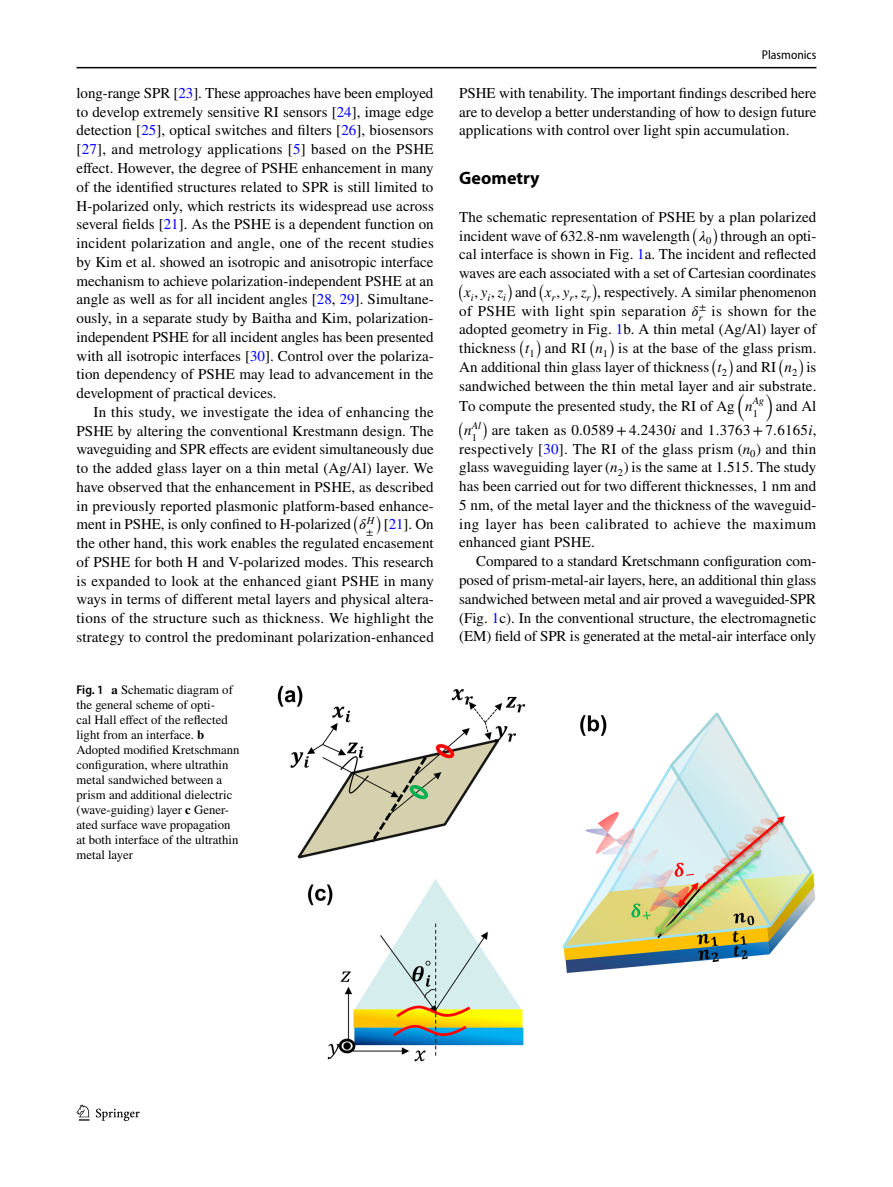
<style>
.page{position:relative;width:893px;height:1187px;background:#fff}
.page>*{position:absolute;margin:0;border:0;box-sizing:border-box;transform-origin:0 0}
.t1{font:700 18px "Myriad Pro";color:#000}
.t2{font:15px/18.8px "STIX";letter-spacing:.005em;color:#000;text-align:justify}
.t3{font:15px "STIX";letter-spacing:.025em;color:#000}
.t4{font:italic 15px "STIX General";color:#000}
.t5{font:15px "STIX Math Extensions Regular 4";color:#000}
.t6{font:15px "STIX Math Italic 2";color:#000}
.t7{font:15px "STIX Math Extensions Regular 10";color:#000}
.t8{font:15px "STIX Math Italic 3";color:#000}
.t9{font:15px "STIX Math Extensions";color:#000}
.t10{font:15px "STIX Math Extensions Regular 2";color:#000}
.t11{font:15px "STIX Math Extensions Regular 3";color:#000}
.t12{font:15px "STIX General Italic 4";color:#000}
.t13{font:15px "STIX Math Extensions Regular 5";color:#000}
.t14{font:15px "STIX General Italic 5";color:#000}
.t15{font:15px "STIX Math Extensions Regular 6";color:#000}
.t16{font:15px "STIX General Italic 6";color:#000}
.t17{font:15px "STIX Math Extensions Regular 7";color:#000}
.t18{font:15px "STIX General Italic 7";color:#000}
.t19{font:15px "STIX Math Extensions Regular 8";color:#000}
.t20{font:15px "STIX Math Extensions Regular 9";color:#000}
.t21{font:15px "STIX General Italic 8";color:#000}
.t22{font:12.75px/15px "STIX";color:#000}
.t23{font:semi-condensed 12.75px "Myriad Pro";color:#000}
.t24{font:10.5px "STIX General Italic 9";color:#000}
.t25{font:10.5px "STIX General Italic 8";color:#000}
.t26{font:10.5px "STIX Math Regular 5";color:#000}
.t27{font:10.5px "STIX General Regular 7";color:#000}
.t28{font:10.5px "STIX General Regular 8";color:#000}
.s1{color:#00f}
.s2{font-family:"Myriad Pro";font-weight:600;font-stretch:semi-condensed}
.s3{font-weight:700}
.s4{font-style:normal}
.s5{font-family:"STIX General Italic 2"}
.s6{font-family:"STIX General Regular 2"}
.s7{font-family:"STIX Math";font-style:italic}
.s8{font-size:15px}
.s9{font-style:italic}
.s10{font-family:"STIX Math Regular 3"}
.s11{font-family:"STIX General Italic 10"}
.s12{font-family:"STIX Math Regular 4"}
.s13{font-family:"STIX General Italic 12"}
</style>
<div class="page">
<hr style="left:77px;top:67px;width:739px;height:1px;background:#000">
<svg style="left:77px;top:1104px;width:12px;height:16px"></svg>
<svg style="left:96px;top:1108px;width:44px;height:12px"></svg>
<img style="left:277px;top:685px;width:538px;height:377px">
<p class="t2" style="left:77px;top:84px;width:359px">long-range SPR [<span class="s1">23</span>]. These approaches have been employed to develop extremely sensitive RI sensors [<span class="s1">24</span>], image edge detection [<span class="s1">25</span>], optical switches and filters [<span class="s1">26</span>], biosensors [<span class="s1">27</span>], and metrology applications [<span class="s1">5</span>] based on the PSHE effect. However, the degree of PSHE enhancement in many of the identified structures related to SPR is still limited to H-polarized only, which restricts its widespread use across several fields [<span class="s1">21</span>]. As the PSHE is a dependent function on incident polarization and angle, one of the recent studies by Kim et al. showed an isotropic and anisotropic interface mechanism to achieve polarization-independent PSHE at an angle as well as for all incident angles [<span class="s1">28</span>, <span class="s1">29</span>]. Simultane&shy;ously, in a separate study by Baitha and Kim, polarization&shy;independent PSHE for all incident angles has been presented with all isotropic interfaces [<span class="s1">30</span>]. Control over the polariza&shy;tion dependency of PSHE may lead to advancement in the development of practical devices.</p>
<p class="t2" style="left:77px;top:403px;width:359px;text-indent:17px">In this study, we investigate the idea of enhancing the PSHE by altering the conventional Krestmann design. The waveguiding and SPR effects are evident simultaneously due to the added glass layer on a thin metal (Ag/Al) layer. We have observed that the enhancement in PSHE, as described in previously reported plasmonic platform-based enhance&shy;ment in PSHE, is only confined to H-polarized</p>
<p class="t5" style="left:352px;top:503px;width:9px">(</p>
<p class="t6" style="left:359px;top:519px;width:17px">𝛿<sup>H</sup></p>
<p class="t5" style="left:376px;top:503px;width:9px">)</p>
<p class="t2" style="left:77px;top:516px;width:359px;text-indent:307px">[<span class="s1">21</span>]. On the other hand, this work enables the regulated encasement of PSHE for both H and V-polarized modes. This research is expanded to look at the enhanced giant PSHE in many ways in terms of different metal layers and physical altera&shy;tions of the structure such as thickness. We highlight the strategy to control the predominant polarization-enhanced</p>
<p class="t26" style="left:366px;top:525px;width:9px">±</p>
<p class="t22" style="left:77px;top:682px;width:165px"><span class="s2">Fig. 1</span> <span class="s3">a</span> Schematic diagram of the general scheme of opti-<br>cal Hall effect of the reflected light from an interface. <span class="s3">b<br></span>Adopted modified Kretschmann configuration, where ultrathin metal sandwiched between a prism and additional dielectric (wave-guiding) layer <span class="s3">c</span> Gener&shy;ated surface wave propagation at both interface of the ultrathin metal layer</p>
<p class="t23" style="left:762px;top:48px;width:56px">Plasmonics</p>
<p class="t2" style="left:459px;top:84px;width:359px">PSHE with tenability. The important findings described here are to develop a better understanding of how to design future applications with control over light spin accumulation.</p>
<p class="t1" style="left:459px;top:166px;width:82px">Geometry</p>
<p class="t2" style="left:459px;top:208px;width:359px">The schematic representation of PSHE by a plan polarized incident wave of 632.8-nm wavelength</p>
<p class="t7" style="left:691px;top:214px;width:9px">(</p>
<p class="t8" style="left:698px;top:230px;width:15px">𝜆<sub>0</sub></p>
<p class="t7" style="left:712px;top:214px;width:9px">)</p>
<p class="t2" style="left:459px;top:227px;width:359px;text-indent:261px">through an opti&shy;cal interface is shown in Fig. <span class="s1">1</span>a. The incident and reflected waves are each associated with a set of Cartesian coordinates</p>
<p class="t9" style="left:457px;top:271px;width:9px">(</p>
<p class="t4" style="left:464px;top:286px;width:43px">x<sub>i</sub><span class="s4">,</span>y<sub>i</sub><span class="s4">,</span>z<sub>i</sub></p>
<p class="t9" style="left:507px;top:271px;width:9px">)</p>
<p class="t2" style="left:515px;top:283px;width:23px">and</p>
<p class="t10" style="left:538px;top:271px;width:9px">(</p>
<p class="t2" style="left:545px;top:283px;width:273px"><span class="s5">x</span><sub>r</sub><span class="s6">,</span> <span class="s5">y</span><sub>r</sub><span class="s6">,</span> <span class="s5">z</span><sub>r</sub> , respectively. A similar phenomenon</p>
<p class="t10" style="left:592px;top:271px;width:9px">)</p>
<p class="t3" style="left:459px;top:300px;width:249px">of PSHE with light spin separation <span class="s7">𝛿</span><sup>±</sup></p>
<p class="t2" style="left:459px;top:302px;width:359px;text-indent:239px"><sub>r</sub> is shown for the adopted geometry in Fig. <span class="s1">1</span>b. A thin metal (Ag/Al) layer of thickness</p>
<p class="t11" style="left:518px;top:327px;width:9px">(</p>
<p class="t12" style="left:525px;top:343px;width:11px">t<sub>1</sub></p>
<p class="t11" style="left:535px;top:327px;width:9px">)</p>
<p class="t2" style="left:545px;top:339px;width:43px">and RI</p>
<p class="t13" style="left:588px;top:327px;width:9px">(</p>
<p class="t14" style="left:595px;top:343px;width:14px">n<sub>1</sub></p>
<p class="t13" style="left:609px;top:327px;width:9px">)</p>
<p class="t2" style="left:459px;top:339px;width:359px;text-indent:159px">is at the base of the glass prism.<br>An additional thin glass layer of thickness</p>
<p class="t15" style="left:711px;top:346px;width:9px">(</p>
<p class="t16" style="left:718px;top:361px;width:11px">t<sub>2</sub></p>
<p class="t15" style="left:728px;top:346px;width:9px">)</p>
<p class="t2" style="left:736px;top:358px;width:42px">and RI</p>
<p class="t17" style="left:777px;top:346px;width:9px">(</p>
<p class="t18" style="left:785px;top:361px;width:14px">n<sub>2</sub></p>
<p class="t17" style="left:798px;top:346px;width:9px">)</p>
<p class="t2" style="left:459px;top:358px;width:359px;text-align:right">is<br>sandwiched between the thin metal layer and air substrate.</p>
<p class="t2" style="left:459px;top:398px;width:277px">To compute the presented study, the RI of Ag</p>
<p class="t19" style="left:736px;top:380px;width:10px">(</p>
<p class="t21" style="left:745px;top:401px;width:9px">n</p>
<p class="t19" style="left:765px;top:380px;width:11px">)</p>
<p class="t2" style="left:776px;top:398px;width:42px">and Al</p>
<p class="t25" style="left:753px;top:396px;width:13px">Ag</p>
<p class="t27" style="left:753px;top:409px;width:7px">1</p>
<p class="t20" style="left:457px;top:409px;width:9px">(</p>
<p class="t24" style="left:464px;top:422px;width:18px"><span class="s8">n</span>Al</p>
<p class="t28" style="left:472px;top:433px;width:7px">1</p>
<p class="t20" style="left:482px;top:409px;width:9px">)</p>
<p class="t2" style="left:459px;top:421px;width:359px;text-indent:32px">are taken as 0.0589+4.2430<span class="s9">i</span> and 1.3763+7.6165<span class="s9">i</span>, respectively [<span class="s1">30</span>]. The RI of the glass prism <span class="s10">(</span><span class="s11">n</span><sub>0</sub><span class="s10">)</span> and thin glass waveguiding layer <span class="s12">(</span><span class="s13">n</span><sub>2</sub><span class="s12">)</span> is the same at 1.515. The study has been carried out for two different thicknesses, 1 nm and 5 nm, of the metal layer and the thickness of the waveguid&shy;ing layer has been calibrated to achieve the maximum enhanced giant PSHE.</p>
<p class="t2" style="left:459px;top:552px;width:359px;text-indent:17px">Compared to a standard Kretschmann configuration com&shy;posed of prism-metal-air layers, here, an additional thin glass sandwiched between metal and air proved a waveguided-SPR (Fig. <span class="s1">1</span>c). In the conventional structure, the electromagnetic (EM) field of SPR is generated at the metal-air interface only</p>
</div>
